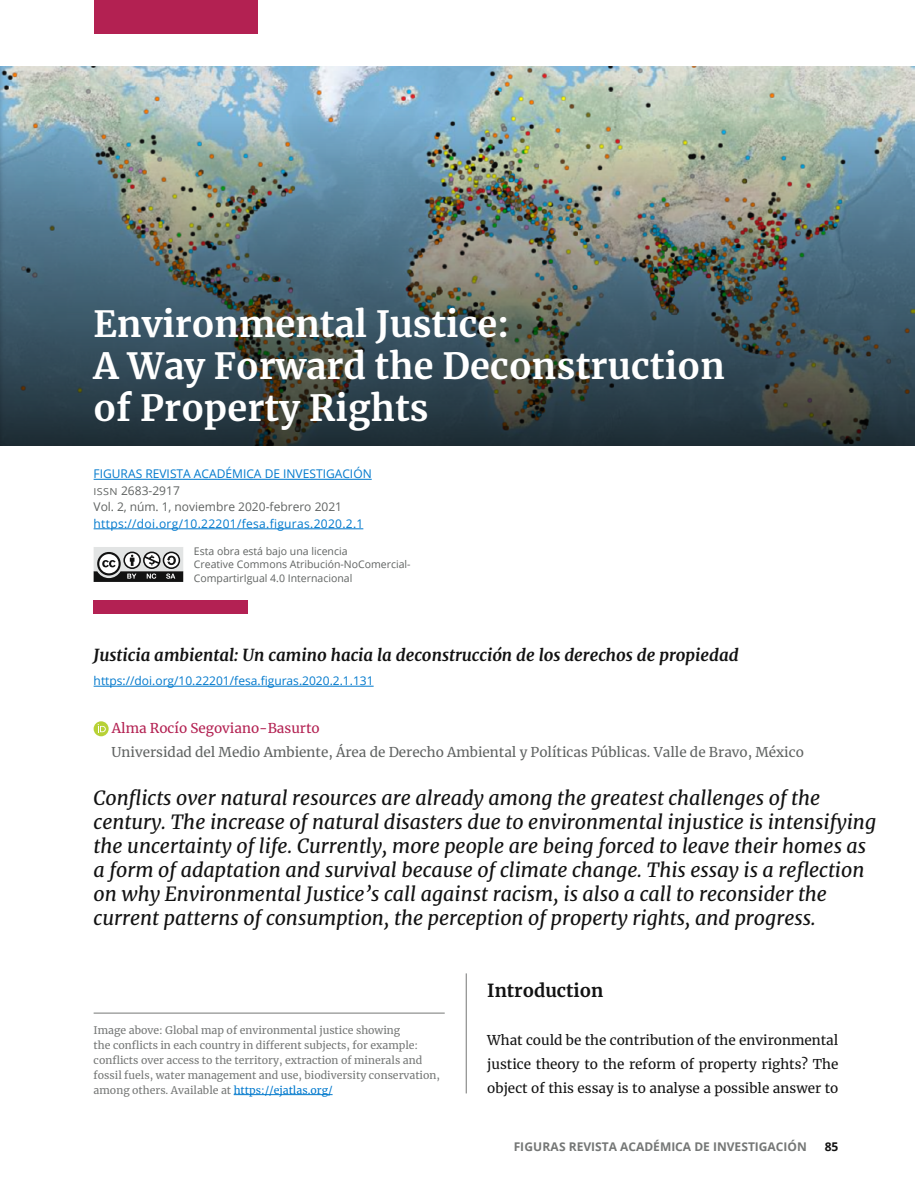
<style>
.page{position:relative;width:915px;height:1191px;background:#fff}
.page>*{position:absolute;margin:0;border:0;box-sizing:border-box;transform-origin:0 0}
.t1{font:700 36px/42px "Merriweather";letter-spacing:.005em;color:#fff}
.t2{font:italic 19.5px/24px "Merriweather";color:#121212}
.t3{font:700 18px "Merriweather";color:#121212}
.t4{font:italic 700 16.5px "Merriweather";color:#121212}
.t5{font:13.5px/24px "Merriweather";color:#121212;text-align:justify}
.t6{font:13.5px "Merriweather";color:#606362}
.t7{font:13.5px "Merriweather";color:#b32152}
.t8{font:12px "Open Sans";letter-spacing:.01em;color:#0079cd}
.t9{font:12px/16.5px "Open Sans";color:#606362}
.t10{font:700 12px "Open Sans";color:#757776}
.t11{font:700 12px "Open Sans";color:#121212}
.t12{font:10.5px/15px "Merriweather";color:#757776}
.t13{font:10.5px/13.5px "Open Sans";color:#606362}
.s1{color:#0079cd}
.s2{font-size:9.6px}
</style>
<div class="page">
<div style="left:94px;top:0;width:163px;height:33px;background:#b32152"></div>
<img style="left:0;top:67px;width:914px;height:378px">
<hr style="left:94px;top:479px;width:277px;height:1px;background:#0079cd">
<hr style="left:94px;top:528px;width:269px;height:1px;background:#0079cd">
<div style="left:94px;top:571px;width:89px;height:11px;background:#121212"></div>
<svg style="left:94px;top:547px;width:89px;height:32px"></svg>
<div style="left:94px;top:600px;width:154px;height:13px;background:#b32153"></div>
<hr style="left:466px;top:973px;width:1px;height:120px;background:#757776">
<hr style="left:94px;top:686px;width:279px;height:1px;background:#0079cd">
<svg style="left:94px;top:721px;width:15px;height:15px"></svg>
<svg style="left:98px;top:724px;width:8px;height:8px"></svg>
<hr style="left:233px;top:1094px;width:99px;height:1px;background:#0079cd">
<hr style="left:94px;top:1012px;width:350px;height:1px;background:#757776">
<h1 class="t1" style="left:94px;top:301px;width:632px">Environmental Justice:<br>A Way Forward the Deconstruction of Property Rights</h1>
<p class="t9" style="left:94px;top:465px;width:279px"><span class="s1">FIGURAS REVISTA ACADÉMICA DE INVESTIGACIÓN<br></span><span class="s2">ISSN</span> 2683-2917<br>Vol. 2, núm. 1, noviembre 2020-febrero 2021</p>
<p class="t8" style="left:94px;top:515px;width:271px">https://doi.org/10.22201/fesa.figuras.2020.2.1</p>
<p class="t13" style="left:194px;top:544px;width:218px">Esta obra está bajo una licencia<br>Creative Commons Atribución-NoComercial-<br>CompartirIgual 4.0 Internacional</p>
<p class="t4" style="left:94px;top:644px;width:646px">Justicia ambiental: Un camino hacia la deconstrucción de los derechos de propiedad</p>
<p class="t8" style="left:94px;top:672px;width:281px">https://doi.org/10.22201/fesa.figuras.2020.2.1.131</p>
<p class="t7" style="left:112px;top:719px;width:209px">Alma Rocío Segoviano-Basurto</p>
<p class="t6" style="left:112px;top:743px;width:693px">Universidad del Medio Ambiente, Área de Derecho Ambiental y Políticas Públicas. Valle de Bravo, México</p>
<p class="t2" style="left:94px;top:785px;width:783px">Conflicts over natural resources are already among the greatest challenges of the century. The increase of natural disasters due to environmental injustice is intensifying the uncertainty of life. Currently, more people are being forced to leave their homes as a form of adaptation and survival because of climate change. This essay is a reflection on why Environmental Justice’s call against racism, is also a call to reconsider the current patterns of consumption, the perception of property rights, and progress.</p>
<p class="t12" style="left:94px;top:1022px;width:348px">Image above: Global map of environmental justice showing<br>the conflicts in each country in different subjects, for example: conflicts over access to the territory, extraction of minerals and fossil fuels, water management and use, biodiversity conservation, among others. Available at <span class="s1">https://ejatlas.org/</span></p>
<p class="t3" style="left:487px;top:978px;width:118px">Introduction</p>
<p class="t5" style="left:487px;top:1028px;width:352px">What could be the contribution of the environmental justice theory to the reform of property rights? The object of this essay is to analyse a possible answer to</p>
<p class="t10" style="left:513px;top:1137px;width:294px">FIGURAS REVISTA ACADÉMICA DE INVESTIGACIÓN</p>
<p class="t11" style="left:824px;top:1137px;width:15px">85</p>
</div>
